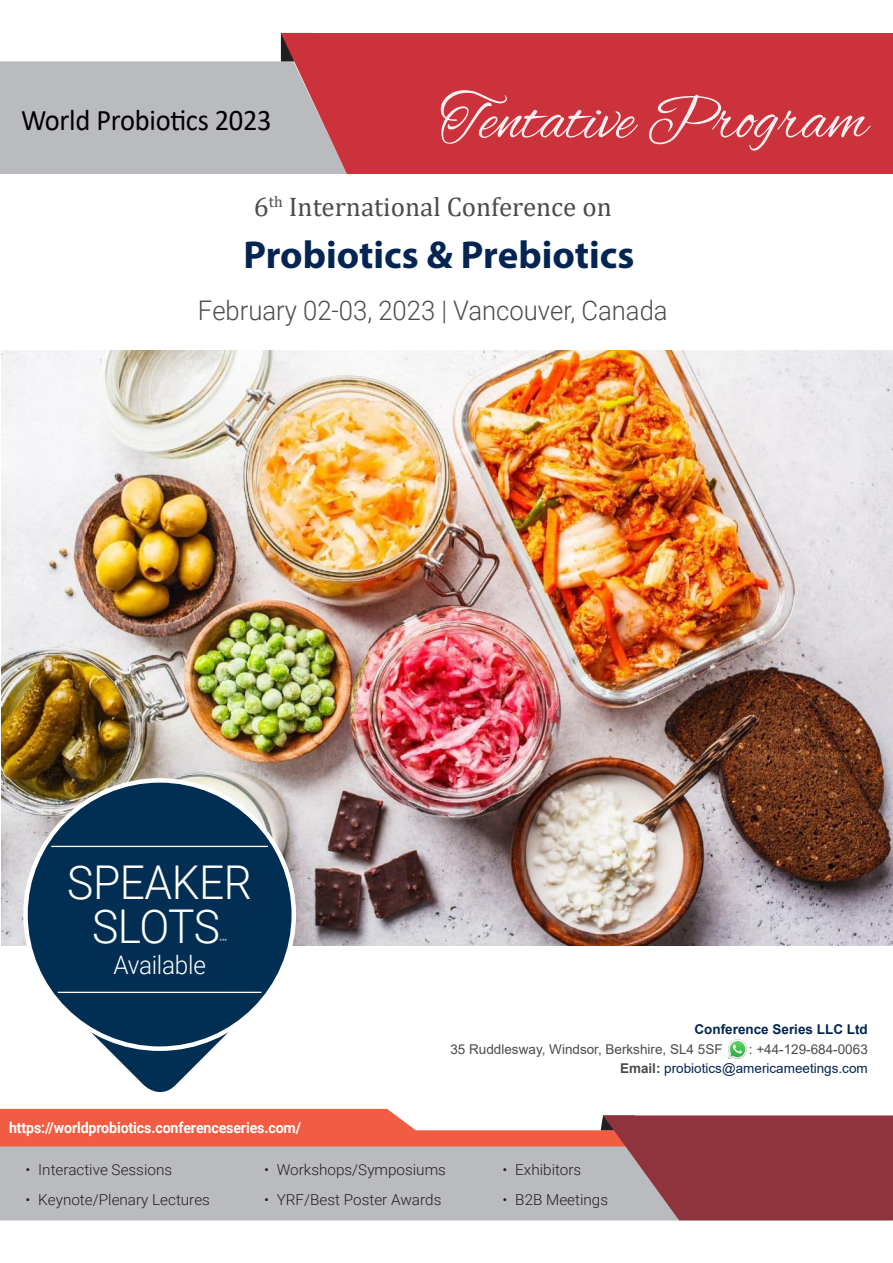
<style>
.page{position:relative;width:893px;height:1263px;background:#fff}
.page>*{position:absolute;margin:0;border:0;box-sizing:border-box;transform-origin:0 0}
.t1{font:65.7px "Alex Brush";color:#fff;scale:.95 1}
.t2{font:300 46.5px/44px "Roboto";letter-spacing:-.01em;color:#fff;text-align:center;scale:.95 1}
.t3{font:700 39px "Myriad Pro";color:#042552}
.t4{font:30px "Calibri";letter-spacing:-.01em;color:#000;scale:.95 1}
.t5{font:300 27px "Roboto";color:#4b4c4d;scale:.95 1}
.t6{font:27px "Cambria";color:#4b4c4d}
.t7{font:300 25.5px "Roboto";letter-spacing:-.01em;color:#fff;scale:.95 1}
.t8{font:300 15px "Roboto";color:#231f20}
.t9{font:700 15px "Roboto";letter-spacing:-.01em;color:#fff;scale:.95 1}
.t10{font:13.5px "Arial";color:#4b4c4d}
.t11{font:13.5px "Arial";color:#042552}
.t12{font:700 13.5px "Arial";color:#042552}
.t13{font:300 6.3px "Roboto";color:#fff;scale:.95 1}
.s1{font-weight:700;color:#4b4c4d}
</style>
<div class="page">
<div style="left:0;top:1146px;width:599px;height:74px;background:#babbbe"></div>
<svg style="left:0;top:33px;width:281px;height:141px"></svg>
<div style="left:281px;top:33px;width:612px;height:141px;background:#cb323c"></div>
<div style="left:0;top:1130px;width:747px;height:16px;background:#f15c43"></div>
<svg style="left:599px;top:1115px;width:294px;height:105px;background:#96484f"></svg>
<div style="left:0;top:1109px;width:421px;height:22px;background:#f15c43"></div>
<img style="left:1px;top:351px;width:891px;height:594px">
<svg style="left:35px;top:852px;width:195px;height:241px"></svg>
<div style="left:26px;top:780px;width:268px;height:269px;background:#012f53;border-radius:50%"></div>
<div style="left:53px;top:847px;width:235px;height:167px;background:#012e52"></div>
<hr style="left:51px;top:846px;width:217px;height:1px;background:#fff">
<hr style="left:58px;top:992px;width:203px;height:1px;background:#fff">
<img style="left:728px;top:1039px;width:19px;height:20px">
<p class="t4" style="left:21px;top:99px;width:265px">World Probiotics 2023</p>
<h1 class="t1" style="left:440px;top:83px;width:452px">Tentative Program</h1>
<p class="t6" style="left:254px;top:191px;width:359px">6<sup>th</sup> International Conference on</p>
<p class="t3" style="left:243px;top:229px;width:392px">Probiotics &amp; Prebiotics</p>
<p class="t5" style="left:198px;top:291px;width:496px">February 02-03, 2023 | Vancouver, Canada</p>
<p class="t2" style="left:67px;top:859px;width:196px">SPEAKER<br>SLOTS</p>
<p class="t13" style="left:220px;top:936px;width:9px">***</p>
<p class="t7" style="left:113px;top:947px;width:99px">Available</p>
<p class="t9" style="left:9px;top:1117px;width:309px">https://worldprobiotics.conferenceseries.com/</p>
<p class="t12" style="left:694px;top:1020px;width:175px">Conference Series LLC Ltd</p>
<p class="t10" style="left:450px;top:1039px;width:274px">35 Ruddlesway, Windsor, Berkshire, SL4 5SF</p>
<p class="t10" style="left:749px;top:1039px;width:120px">: +44-129-684-0063</p>
<p class="t11" style="left:620px;top:1059px;width:249px"><span class="s1">Email:</span> probiotics@americameetings.com</p>
<p class="t8" style="left:26px;top:1159px;width:148px">• Interactive Sessions</p>
<p class="t8" style="left:26px;top:1189px;width:186px">• Keynote/Plenary Lectures</p>
<p class="t8" style="left:264px;top:1159px;width:183px">• Workshops/Symposiums</p>
<p class="t8" style="left:264px;top:1189px;width:179px">• YRF/Best Poster Awards</p>
<p class="t8" style="left:503px;top:1159px;width:80px">• Exhibitors</p>
<p class="t8" style="left:503px;top:1189px;width:107px">• B2B Meetings</p>
</div>
